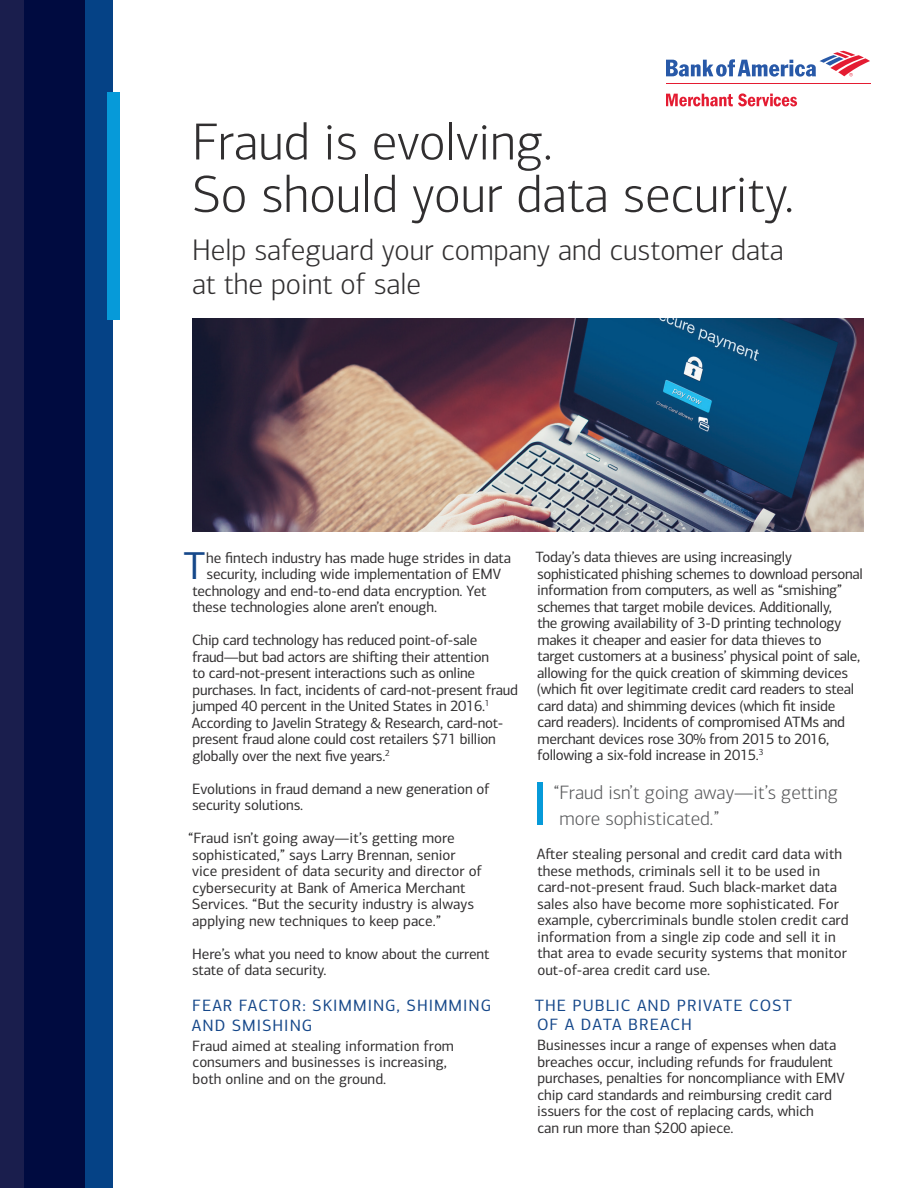
<style>
.page{position:relative;width:918px;height:1188px;background:#fff}
.page>*{position:absolute;margin:0;border:0;box-sizing:border-box;transform-origin:0 0}
.heading{font:300 52.5px/52.5px "Connections";color:#312f30}
.t1{font:39.15px "Connections";color:#16488a}
.intro_paragraph{font:300 30px/34.5px "Connections";color:#312f30}
.Pull_quote{font:300 19.5px/25.5px "Connections";color:#57585a}
.subhead{font:16.5px/19.5px "Connections";letter-spacing:.06em;color:#16488a}
.t2{font:15px/16.5px "Connections";letter-spacing:-.01em;color:#312f30}
</style>
<div class="page">
<div style="left:24px;top:0;width:89px;height:1188px;background:#054286"></div>
<div style="left:0;top:0;width:84px;height:1188px;background:linear-gradient(to right,#171c4b,#00053c)"></div>
<hr style="left:666px;top:83px;width:204px;height:1px;background:#e41c32">
<svg style="left:666px;top:93px;width:131px;height:13px"></svg>
<svg style="left:666px;top:51px;width:204px;height:26px"></svg>
<div style="left:108px;top:92px;width:12px;height:228px;background:#069ad9"></div>
<img style="left:192px;top:318px;width:672px;height:214px">
<div style="left:537px;top:783px;width:6px;height:42px;background:#069ad9"></div>
<p class="heading" style="left:192px;top:116px;width:603px">Fraud is evolving.<br>So should your data security.</p>
<p class="intro_paragraph" style="left:192px;top:233px;width:593px">Help safeguard your company and customer data at the point of sale</p>
<p class="t1" style="left:184px;top:543px;width:24px">T</p>
<p class="t2" style="left:206px;top:550px;width:306px">he fintech industry has made huge strides in data</p>
<p class="t2" style="left:206px;top:566px;width:296px">security, including wide implementation of EMV</p>
<p class="t2" style="left:192px;top:583px;width:296px">technology and end-to-end data encryption. Yet</p>
<p class="t2" style="left:192px;top:599px;width:246px">these technologies alone aren’t enough.</p>
<p class="t2" style="left:192px;top:632px;width:328px">Chip card technology has reduced point-of-sale fraud—but bad actors are shifting their attention<br>to card-not-present interactions such as online purchases. In fact, incidents of card-not-present fraud jumped 40 percent in the United States in 2016.<sup>1<br></sup>According to Javelin Strategy &amp; Research, card-not&shy;present fraud alone could cost retailers $71 billion globally over the next five years.<sup>2</sup></p>
<p class="t2" style="left:192px;top:781px;width:299px">Evolutions in fraud demand a new generation of security solutions.</p>
<p class="t2" style="left:188px;top:830px;width:295px">“Fraud isn’t going away—it’s getting more sophisticated,” says Larry Brennan, senior<br>vice president of data security and director of cybersecurity at Bank of America Merchant Services. “But the security industry is always applying new techniques to keep pace.”</p>
<p class="t2" style="left:192px;top:946px;width:299px">Here’s what you need to know about the current state of data security.</p>
<p class="subhead" style="left:192px;top:996px;width:301px">FEAR FACTOR: SKIMMING, SHIMMING<br>AND SMISHING</p>
<p class="t2" style="left:192px;top:1037px;width:263px">Fraud aimed at stealing information from consumers and businesses is increasing, both online and on the ground.</p>
<p class="t2" style="left:535px;top:549px;width:329px">Today’s data thieves are using increasingly sophisticated phishing schemes to download personal information from computers, as well as “smishing” schemes that target mobile devices. Additionally,<br>the growing availability of 3-D printing technology makes it cheaper and easier for data thieves to<br>target customers at a business’ physical point of sale, allowing for the quick creation of skimming devices (which fit over legitimate credit card readers to steal card data) and shimming devices (which fit inside card readers). Incidents of compromised ATMs and merchant devices rose 30% from 2015 to 2016, following a six-fold increase in 2015.<sup>3</sup></p>
<p class="Pull_quote" style="left:559px;top:780px;width:280px;text-indent:-6px">“Fraud isn’t going away—it’s getting more sophisticated.”</p>
<p class="t2" style="left:537px;top:846px;width:313px">After stealing personal and credit card data with these methods, criminals sell it to be used in card-not-present fraud. Such black-market data sales also have become more sophisticated. For example, cybercriminals bundle stolen credit card information from a single zip code and sell it in that area to evade security systems that monitor out-of-area credit card use.</p>
<p class="subhead" style="left:535px;top:996px;width:259px">THE PUBLIC AND PRIVATE COST<br>OF A DATA BREACH</p>
<p class="t2" style="left:537px;top:1037px;width:309px">Businesses incur a range of expenses when data breaches occur, including refunds for fraudulent purchases, penalties for noncompliance with EMV chip card standards and reimbursing credit card issuers for the cost of replacing cards, which<br>can run more than $200 apiece.</p>
</div>
